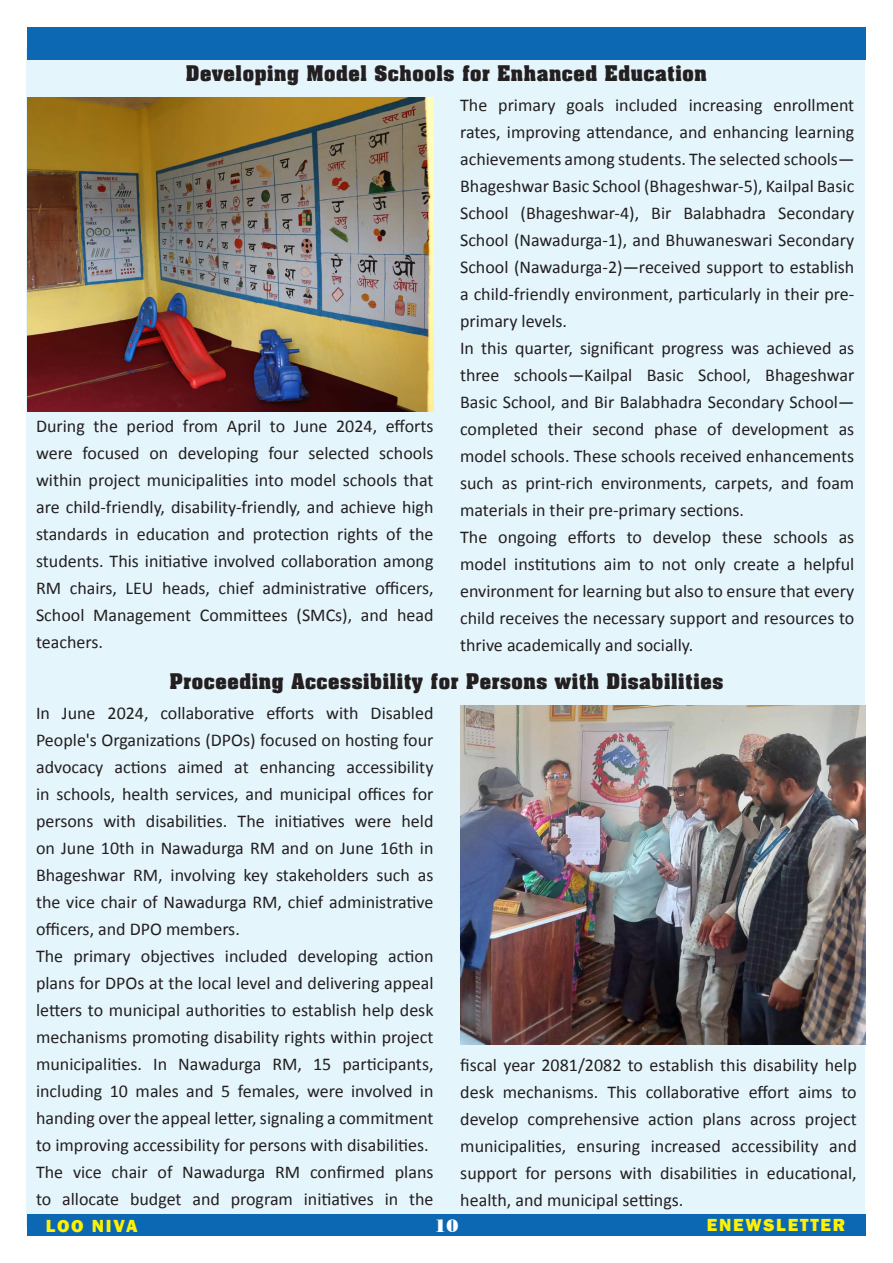
<style>
.page{position:relative;width:893px;height:1263px;background:#fff}
.page>*{position:absolute;margin:0;border:0;box-sizing:border-box;transform-origin:0 0}
.t1{font:700 21px "Aachen BT";color:#231f20}
.t2{font:18px/27px "Calibri";color:#231f20;text-align:justify}
.t3{font:800 18px "Franklin Gothic";letter-spacing:.1em;color:#fff101}
.t4{font:18px "Poster Bodoni BT";color:#fff}
</style>
<div class="page">
<div style="left:26px;top:48px;width:839px;height:1177px;background:#e5f5fc"></div>
<div style="left:27px;top:1214px;width:839px;height:22px;background:#0d68b4"></div>
<div style="left:27px;top:27px;width:839px;height:32px;background:#0d68b4"></div>
<img style="left:27px;top:97px;width:406px;height:315px">
<img style="left:461px;top:705px;width:404px;height:339px">
<p class="t1" style="left:186px;top:60px;width:523px">Developing Model Schools for Enhanced Education</p>
<p class="t2" style="left:36px;top:413px;width:399px">During the period from April to June 2024, efforts were focused on developing four selected schools within project municipalities into model schools that are child-friendly, disability-friendly, and achieve high standards in education and protection rights of the students. This initiative involved collaboration among RM chairs, LEU heads, chief administrative officers, School Management Committees (SMCs), and head teachers.</p>
<p class="t2" style="left:460px;top:91px;width:396px">The primary goals included increasing enrollment rates, improving attendance, and enhancing learning achievements among students. The selected schools— Bhageshwar Basic School (Bhageshwar-5), Kailpal Basic School (Bhageshwar-4), Bir Balabhadra Secondary School (Nawadurga-1), and Bhuwaneswari Secondary School (Nawadurga-2)—received support to establish a child-friendly environment, particularly in their pre&shy;primary levels.</p>
<p class="t2" style="left:460px;top:334px;width:396px">In this quarter, significant progress was achieved as three schools—Kailpal Basic School, Bhageshwar Basic School, and Bir Balabhadra Secondary School— completed their second phase of development as model schools. These schools received enhancements such as print-rich environments, carpets, and foam materials in their pre-primary sections.</p>
<p class="t2" style="left:460px;top:523px;width:396px">The ongoing efforts to develop these schools as model institutions aim to not only create a helpful environment for learning but also to ensure that every child receives the necessary support and resources to thrive academically and socially.</p>
<p class="t1" style="left:169px;top:668px;width:556px">Proceeding Accessibility for Persons with Disabilities</p>
<p class="t2" style="left:36px;top:700px;width:399px">In June 2024, collaborative efforts with Disabled People's Organizations (DPOs) focused on hosting four advocacy actions aimed at enhancing accessibility in schools, health services, and municipal offices for persons with disabilities. The initiatives were held on June 10th in Nawadurga RM and on June 16th in Bhageshwar RM, involving key stakeholders such as the vice chair of Nawadurga RM, chief administrative officers, and DPO members.</p>
<p class="t2" style="left:36px;top:943px;width:399px">The primary objectives included developing action plans for DPOs at the local level and delivering appeal letters to municipal authorities to establish help desk mechanisms promoting disability rights within project municipalities. In Nawadurga RM, 15 participants, including 10 males and 5 females, were involved in handing over the appeal letter, signaling a commitment to improving accessibility for persons with disabilities.</p>
<p class="t2" style="left:36px;top:1159px;width:399px">The vice chair of Nawadurga RM confirmed plans to allocate budget and program initiatives in the</p>
<p class="t2" style="left:460px;top:1051px;width:398px">fiscal year 2081/2082 to establish this disability help desk mechanisms. This collaborative effort aims to develop comprehensive action plans across project municipalities, ensuring increased accessibility and support for persons with disabilities in educational, health, and municipal settings.</p>
<p class="t3" style="left:46px;top:1214px;width:93px">LOO NIVA</p>
<p class="t4" style="left:435px;top:1215px;width:25px">10</p>
<p class="t3" style="left:707px;top:1213px;width:140px">ENEWSLETTER</p>
</div>
